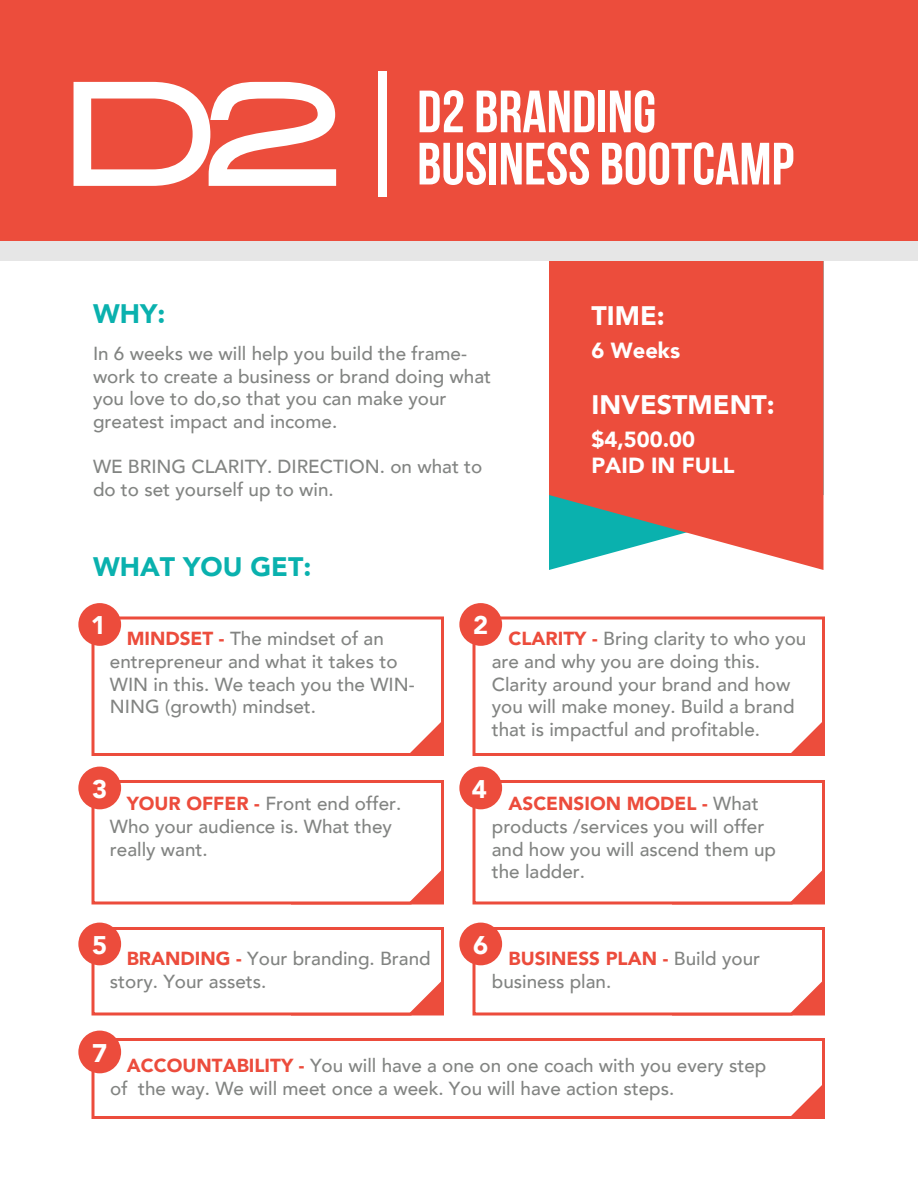
<style>
.page{position:relative;width:918px;height:1188px;background:#fff}
.page>*{position:absolute;margin:0;border:0;box-sizing:border-box;transform-origin:0 0}
.t1{font:700 59.55px/52.2px "Bebas Neue";color:#fff}
.t2{font:900 26.7px "Avenir";color:#fff}
.t3{font:900 26.7px "Avenir";color:#0ab1ae}
.t4{font:900 25.5px "Avenir";color:#fff}
.t5{font:900 21.9px/26.2px "Avenir";color:#fff}
.t6{font:500 18.9px/22.6px "Avenir";color:#828482}
.s1{font-weight:900;color:#ec4c3c}
</style>
<div class="page">
<svg style="left:91px;top:615px;width:353px;height:141px"></svg>
<svg style="left:472px;top:615px;width:353px;height:141px"></svg>
<svg style="left:90px;top:779px;width:354px;height:126px"></svg>
<svg style="left:471px;top:779px;width:354px;height:126px"></svg>
<svg style="left:90px;top:925px;width:354px;height:91px"></svg>
<svg style="left:471px;top:925px;width:354px;height:91px"></svg>
<svg style="left:90px;top:1036px;width:735px;height:83px"></svg>
<svg style="left:549px;top:261px;width:275px;height:309px;background:#df5e4e"></svg>
<div style="left:0;top:11px;width:918px;height:250px;background:#e6e6e6"></div>
<div style="left:0;top:0;width:918px;height:241px;background:#ec4d3c"></div>
<svg style="left:74px;top:82px;width:262px;height:104px"></svg>
<div style="left:379px;top:71px;width:8px;height:126px;background:#fff"></div>
<div style="left:78px;top:1031px;width:43px;height:42px;background:#ec4c3c;border-radius:50%"></div>
<div style="left:459px;top:603px;width:43px;height:43px;background:#ec4c3c;border-radius:50%"></div>
<div style="left:78px;top:603px;width:43px;height:43px;background:#ec4c3c;border-radius:50%"></div>
<div style="left:78px;top:767px;width:43px;height:42px;background:#ec4c3c;border-radius:50%"></div>
<div style="left:459px;top:767px;width:43px;height:42px;background:#ec4c3c;border-radius:50%"></div>
<div style="left:459px;top:923px;width:43px;height:42px;background:#ec4c3c;border-radius:50%"></div>
<div style="left:78px;top:923px;width:43px;height:42px;background:#ec4c3c;border-radius:50%"></div>
<h1 class="t1" style="left:417px;top:85px;width:379px">D2 BRANDING<br>BUSINESS BOOTCAMP</h1>
<h2 class="t3" style="left:93px;top:291px;width:74px">WHY:</h2>
<p class="t6" style="left:93px;top:341px;width:400px">In 6 weeks we will help you build the frame&shy;work to create a business or brand doing what you love to do,so that you can make your greatest impact and income.</p>
<p class="t6" style="left:93px;top:454px;width:391px">WE BRING CLARITY. DIRECTION. on what to do to set yourself up to win.</p>
<h2 class="t3" style="left:93px;top:544px;width:220px">WHAT YOU GET:</h2>
<h2 class="t2" style="left:592px;top:292px;width:75px">TIME:</h2>
<p class="t5" style="left:592px;top:336px;width:90px">6 Weeks</p>
<h2 class="t2" style="left:592px;top:382px;width:185px">INVESTMENT:</h2>
<p class="t5" style="left:592px;top:426px;width:144px">$4,500.00<br>PAID IN FULL</p>
<h3 class="t4" style="left:91px;top:603px;width:17px">1</h3>
<h3 class="t4" style="left:473px;top:603px;width:17px">2</h3>
<p class="t6" style="left:110px;top:627px;width:306px;text-indent:17px"><span class="s1">MINDSET -</span> The mindset of an entrepreneur and what it takes to<br>WIN in this. We teach you the WIN-<br>NING (growth) mindset.</p>
<p class="t6" style="left:492px;top:627px;width:316px;text-indent:17px"><span class="s1">CLARITY -</span> Bring clarity to who you are and why you are doing this.<br>Clarity around your brand and how you will make money. Build a brand that is impactful and profitable.</p>
<h3 class="t4" style="left:92px;top:767px;width:17px">3</h3>
<h3 class="t4" style="left:472px;top:767px;width:17px">4</h3>
<p class="t6" style="left:110px;top:791px;width:293px;text-indent:17px"><span class="s1">YOUR OFFER -</span> Front end offer.<br>Who your audience is. What they really want.</p>
<p class="t6" style="left:492px;top:791px;width:286px;text-indent:17px"><span class="s1">ASCENSION MODEL -</span> What products /services you will offer and how you will ascend them up the ladder.</p>
<h3 class="t4" style="left:92px;top:923px;width:17px">5</h3>
<h3 class="t4" style="left:473px;top:923px;width:17px">6</h3>
<p class="t6" style="left:110px;top:946px;width:322px;text-indent:17px"><span class="s1">BRANDING -</span> Your branding. Brand story. Your assets.</p>
<p class="t6" style="left:492px;top:946px;width:270px;text-indent:17px"><span class="s1">BUSINESS PLAN -</span> Build your business plan.</p>
<h3 class="t4" style="left:92px;top:1031px;width:17px">7</h3>
<p class="t6" style="left:110px;top:1053px;width:658px;text-indent:17px"><span class="s1">ACCOUNTABILITY -</span> You will have a one on one coach with you every step of the way. We will meet once a week. You will have action steps.</p>
</div>
